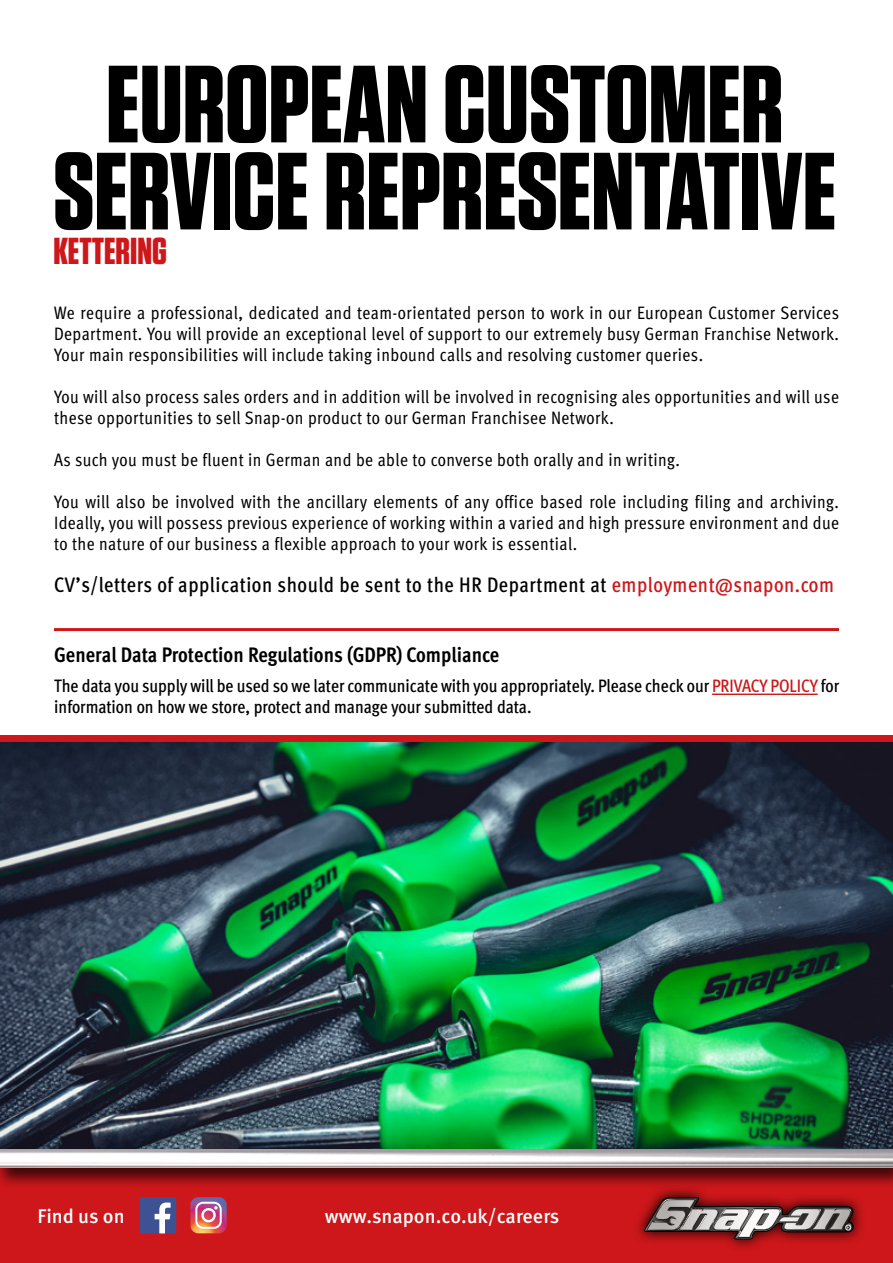
<style>
.page{position:relative;width:893px;height:1263px;background:#fff}
.page>*{position:absolute;margin:0;border:0;box-sizing:border-box;transform-origin:0 0}
.t1{font:700 109.5px/87px "Tungsten";color:#000;text-align:center}
.t2{font:700 37.5px "Tungsten";color:#cd171a}
.t3{font:500 condensed 21px "Meta LF";letter-spacing:.025em;color:#000}
.t4{font:700 condensed 21px "Meta LF";color:#000}
.t5{font:500 19.8px "Meta LF";color:#fff}
.t6{font:condensed 18px/21px "Meta LF";letter-spacing:.025em;color:#000;text-align:justify}
.t7{font:500 condensed 18px/21px "Meta LF";color:#000}
.s1{color:#cd171a}
</style>
<div class="page">
<img style="left:0;top:742px;width:893px;height:405px">
<div style="left:0;top:1159px;width:893px;height:104px;background:#cd171a"></div>
<div style="left:0;top:1147px;width:893px;height:43px;background:#000;opacity:.7"></div>
<img style="left:0;top:1149px;width:893px;height:18px">
<svg style="left:632px;top:1185px;width:233px;height:63px"></svg>
<svg style="left:644px;top:1197px;width:210px;height:42px"></svg>
<div style="left:140px;top:1197px;width:36px;height:36px;background:#3e5293;border-radius:2px"></div>
<svg style="left:155px;top:1202px;width:16px;height:31px"></svg>
<svg style="left:190px;top:1197px;width:37px;height:36px"></svg>
<div style="left:0;top:736px;width:893px;height:6px;background:#cd171a"></div>
<hr style="left:54px;top:628px;width:785px;height:3px;background:#cd171a">
<hr style="left:712px;top:693px;width:106px;height:2px;background:#cd171a">
<h1 class="t1" style="left:53px;top:64px;width:785px">EUROPEAN CUSTOMER<br>SERVICE REPRESENTATIVE</h1>
<h2 class="t2" style="left:53px;top:231px;width:115px">KETTERING</h2>
<p class="t6" style="left:54px;top:301px;width:787px">We require a professional, dedicated and team-orientated person to work in our European Customer Services Department. You will provide an exceptional level of support to our extremely busy German Franchise Network.<br>Your main responsibilities will include taking inbound calls and resolving customer queries.</p>
<p class="t6" style="left:54px;top:385px;width:786px">You will also process sales orders and in addition will be involved in recognising ales opportunities and will use these opportunities to sell Snap-on product to our German Franchisee Network.</p>
<p class="t6" style="left:54px;top:448px;width:627px">As such you must be fluent in German and be able to converse both orally and in writing.</p>
<p class="t6" style="left:54px;top:490px;width:787px">You will also be involved with the ancillary elements of any office based role including filing and archiving.<br>Ideally, you will possess previous experience of working within a varied and high pressure environment and due to the nature of our business a flexible approach to your work is essential.</p>
<p class="t3" style="left:54px;top:571px;width:782px">CV’s/letters of application should be sent to the HR Department at <span class="s1">employment@snapon.com</span></p>
<p class="t4" style="left:54px;top:641px;width:447px">General Data Protection Regulations (GDPR) Compliance</p>
<p class="t7" style="left:54px;top:675px;width:786px">The data you supply will be used so we later communicate with you appropriately. Please check our <span class="s1">PRIVACY POLICY</span> for information on how we store, protect and manage your submitted data.</p>
<p class="t5" style="left:38px;top:1203px;width:89px">Find us on</p>
<p class="t5" style="left:325px;top:1203px;width:236px">www.snapon.co.uk/careers</p>
</div>
